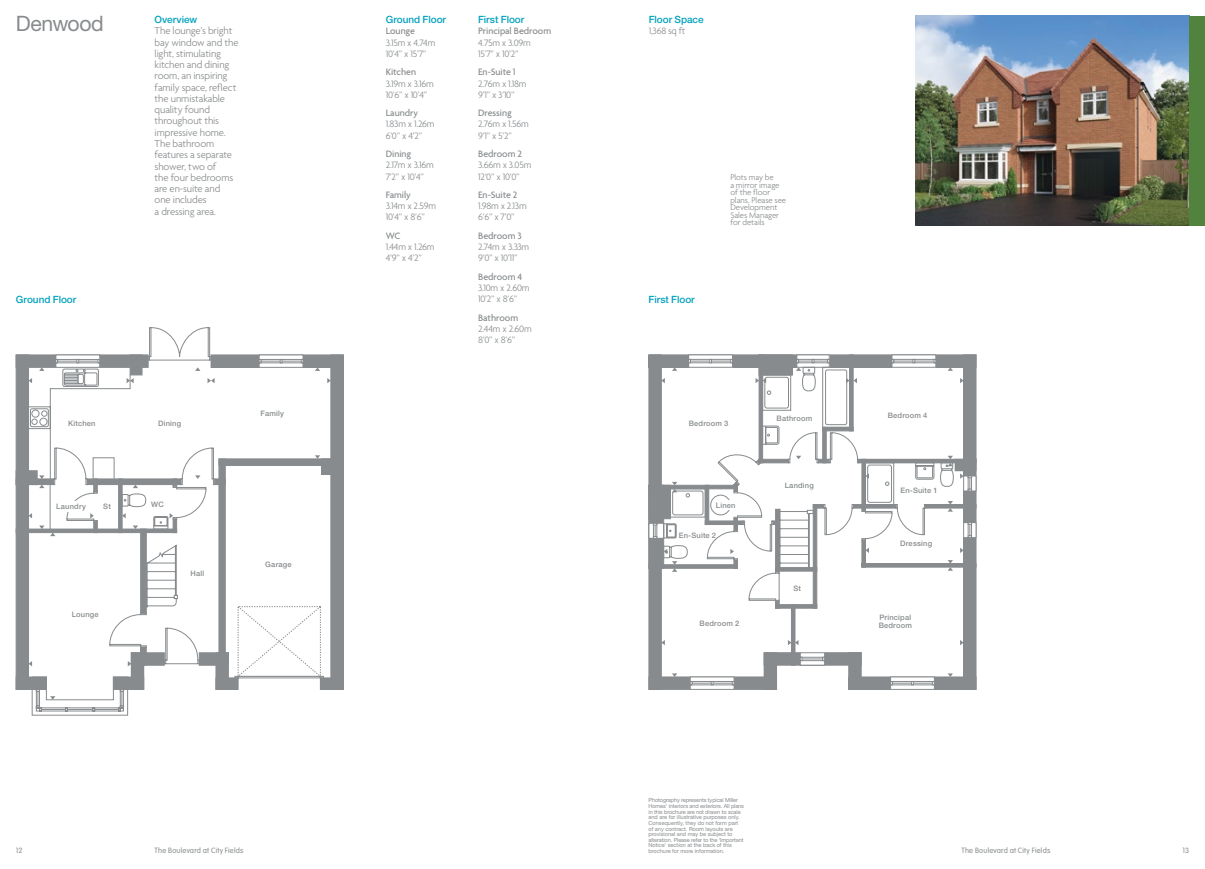
<style>
.page{position:relative;width:1205px;height:869px;background:#fff}
.page>*{position:absolute;margin:0;border:0;box-sizing:border-box;transform-origin:0 0}
.t1{font:21.25px "Helvetica Neue LT Std";letter-spacing:-.02em;color:#878b8d}
.t2{font:300 10.62px/11.2px "Agenda";letter-spacing:-.01em;color:#878b8d}
.t3{font:300 10px/11.2px "Agenda";letter-spacing:-.025em;color:#878b8d}
.t4{font:500 10px "Agenda";letter-spacing:-.005em;color:#878b8d}
.t5{font:500 10px "Helvetica Neue LT Std";letter-spacing:-.005em;color:#00a1be}
.t6{font:300 8.75px/7.5px "Agenda";letter-spacing:-.005em;color:#878b8d}
.t7{font:500 7.5px/8px "Helvetica Neue";letter-spacing:.025em;color:#878b8d}
.t8{font:300 7.5px "VAG Rounded Std";letter-spacing:.025em;color:#878b8d}
.t9{font:5.62px/5.6px "Helvetica Neue LT Std";letter-spacing:-.005em;color:#878b8d}
</style>
<div class="page">
<img style="left:915px;top:16px;width:274px;height:209px">
<div style="left:1189px;top:16px;width:16px;height:209px;background:#51833f"></div>
<div style="left:16px;top:354px;width:13px;height:335px;background:#878b8d"></div>
<div style="left:331px;top:355px;width:12px;height:334px;background:#878b8d"></div>
<div style="left:211px;top:355px;width:132px;height:12px;background:#878b8d"></div>
<div style="left:211px;top:354px;width:132px;height:13px;border:1px solid #878b8d"></div>
<div style="left:16px;top:354px;width:132px;height:13px;background:#878b8d;border:1px solid #878b8d"></div>
<div style="left:216px;top:677px;width:22px;height:12px;background:#878b8d"></div>
<div style="left:320px;top:677px;width:23px;height:12px;background:#878b8d"></div>
<div style="left:113px;top:676px;width:31px;height:13px;background:#878b8d"></div>
<div style="left:322px;top:458px;width:21px;height:16px;background:#878b8d"></div>
<svg style="left:28px;top:327px;width:296px;height:351px"></svg>
<svg style="left:327px;top:378px;width:4px;height:5px"></svg>
<svg style="left:315px;top:367px;width:5px;height:4px"></svg>
<svg style="left:315px;top:455px;width:5px;height:3px"></svg>
<svg style="left:207px;top:378px;width:8px;height:5px"></svg>
<svg style="left:195px;top:367px;width:5px;height:4px"></svg>
<svg style="left:195px;top:475px;width:5px;height:3px"></svg>
<svg style="left:170px;top:513px;width:3px;height:5px"></svg>
<svg style="left:29px;top:354px;width:109px;height:361px"></svg>
<div style="left:61px;top:501px;width:21px;height:10px;background:#fff"></div>
<div style="left:649px;top:354px;width:12px;height:335px;background:#878b8d"></div>
<div style="left:963px;top:355px;width:13px;height:334px;background:#878b8d"></div>
<div style="left:649px;top:355px;width:327px;height:12px;background:#878b8d"></div>
<div style="left:649px;top:354px;width:327px;height:13px;border:1px solid #878b8d"></div>
<div style="left:849px;top:676px;width:127px;height:13px;background:#878b8d"></div>
<hr style="left:849px;top:354px;width:4px;height:77px;background:#878b8d">
<div style="left:862px;top:563px;width:114px;height:4px;border:1px solid #878b8d"></div>
<div style="left:925px;top:504px;width:51px;height:4px;border:1px solid #878b8d"></div>
<div style="left:955px;top:459px;width:21px;height:11px;background:#878b8d"></div>
<div style="left:759px;top:354px;width:34px;height:21px;background:#878b8d;border:1px solid #878b8d"></div>
<svg style="left:891px;top:354px;width:45px;height:13px"></svg>
<svg style="left:688px;top:354px;width:45px;height:13px"></svg>
<svg style="left:648px;top:522px;width:13px;height:16px"></svg>
<svg style="left:963px;top:523px;width:13px;height:14px"></svg>
<svg style="left:661px;top:367px;width:295px;height:323px"></svg>
<svg style="left:960px;top:378px;width:3px;height:5px"></svg>
<svg style="left:947px;top:367px;width:6px;height:3px"></svg>
<svg style="left:846px;top:378px;width:11px;height:5px"></svg>
<svg style="left:796px;top:354px;width:33px;height:16px"></svg>
<svg style="left:796px;top:455px;width:5px;height:4px"></svg>
<svg style="left:755px;top:378px;width:11px;height:5px"></svg>
<svg style="left:661px;top:378px;width:4px;height:5px"></svg>
<svg style="left:672px;top:367px;width:5px;height:3px"></svg>
<svg style="left:730px;top:548px;width:8px;height:20px"></svg>
<svg style="left:664px;top:548px;width:3px;height:6px"></svg>
<svg style="left:672px;top:481px;width:5px;height:11px"></svg>
<svg style="left:865px;top:473px;width:4px;height:5px"></svg>
<svg style="left:960px;top:473px;width:16px;height:18px"></svg>
<svg style="left:947px;top:455px;width:6px;height:11px"></svg>
<svg style="left:865px;top:547px;width:4px;height:5px"></svg>
<svg style="left:947px;top:500px;width:6px;height:11px"></svg>
<svg style="left:960px;top:640px;width:3px;height:5px"></svg>
<svg style="left:947px;top:673px;width:6px;height:3px"></svg>
<svg style="left:947px;top:560px;width:6px;height:10px"></svg>
<svg style="left:788px;top:639px;width:10px;height:6px"></svg>
<svg style="left:661px;top:639px;width:4px;height:6px"></svg>
<svg style="left:672px;top:673px;width:5px;height:3px"></svg>
<svg style="left:672px;top:561px;width:5px;height:10px"></svg>
<div style="left:723px;top:500px;width:13px;height:9px;background:#fff"></div>
<h3 class="t5" style="left:386px;top:14px;width:62px">Ground Floor</h3>
<h3 class="t4" style="left:386px;top:26px;width:31px">Lounge</h3>
<h3 class="t3" style="left:386px;top:37px;width:51px">3.15m x 4.74m<br>10’4” x 15’7”</h3>
<h3 class="t4" style="left:386px;top:67px;width:32px">Kitchen</h3>
<h3 class="t3" style="left:386px;top:78px;width:50px">3.19m x 3.16m<br>10’6” x 10’4”</h3>
<h3 class="t4" style="left:386px;top:107px;width:34px">Laundry</h3>
<h3 class="t3" style="left:386px;top:119px;width:50px">1.83m x 1.26m<br>6’0” x 4’2”</h3>
<h3 class="t4" style="left:386px;top:148px;width:27px">Dining</h3>
<h3 class="t3" style="left:386px;top:160px;width:49px">2.17m x 3.16m<br>7’2” x 10’4”</h3>
<h3 class="t4" style="left:386px;top:189px;width:27px">Family</h3>
<h3 class="t3" style="left:386px;top:201px;width:52px">3.14m x 2.59m<br>10’4” x 8’6”</h3>
<h3 class="t4" style="left:386px;top:230px;width:16px">WC</h3>
<h3 class="t3" style="left:386px;top:242px;width:50px">1.44m x 1.26m<br>4’9” x 4’2”</h3>
<h1 class="t1" style="left:16px;top:11px;width:89px">Denwood</h1>
<h3 class="t5" style="left:649px;top:14px;width:56px">Floor Space</h3>
<h3 class="t5" style="left:155px;top:14px;width:44px">Overview</h3>
<p class="t2" style="left:155px;top:26px;width:85px">The lounge’s bright bay window and the light, stimulating kitchen and dining room, an inspiring family space, reflect the unmistakable quality found throughout this impressive home.<br>The bathroom features a separate shower, two of<br>the four bedrooms are en-suite and one includes<br>a dressing area.</p>
<h3 class="t5" style="left:478px;top:14px;width:48px">First Floor</h3>
<h3 class="t4" style="left:478px;top:26px;width:75px">Principal Bedroom</h3>
<h3 class="t3" style="left:478px;top:37px;width:54px">4.75m x 3.09m<br>15’7” x 10’2”</h3>
<h3 class="t4" style="left:478px;top:67px;width:39px">En-Suite 1</h3>
<h3 class="t3" style="left:478px;top:78px;width:50px">2.76m x 1.18m<br>9’1” x 3’10”</h3>
<h3 class="t4" style="left:478px;top:107px;width:35px">Dressing</h3>
<h3 class="t3" style="left:478px;top:119px;width:52px">2.76m x 1.56m<br>9’1” x 5’2”</h3>
<h3 class="t4" style="left:478px;top:148px;width:45px">Bedroom 2</h3>
<h3 class="t3" style="left:478px;top:160px;width:55px">3.66m x 3.05m<br>12’0” x 10’0”</h3>
<h3 class="t4" style="left:478px;top:189px;width:41px">En-Suite 2</h3>
<h3 class="t3" style="left:478px;top:201px;width:50px">1.98m x 2.13m<br>6’6” x 7’0”</h3>
<h3 class="t4" style="left:478px;top:230px;width:45px">Bedroom 3</h3>
<h3 class="t3" style="left:478px;top:242px;width:53px">2.74m x 3.33m<br>9’0” x 10’11”</h3>
<h3 class="t4" style="left:478px;top:271px;width:46px">Bedroom 4</h3>
<h3 class="t3" style="left:478px;top:282px;width:53px">3.10m x 2.60m<br>10’2” x 8’6”</h3>
<h3 class="t4" style="left:478px;top:312px;width:42px">Bathroom</h3>
<h3 class="t3" style="left:478px;top:323px;width:55px">2.44m x 2.60m<br>8’0” x 8’6”</h3>
<h3 class="t3" style="left:649px;top:26px;width:38px">1,368 sq ft</h3>
<h3 class="t7" style="left:152px;top:56px;width:31px">Landing</h3>
<h3 class="t7" style="left:161px;top:160px;width:9px">St</h3>
<h3 class="t5" style="left:16px;top:293px;width:62px">Ground Floor</h3>
<h3 class="t5" style="left:648px;top:293px;width:48px">First Floor</h3>
<h3 class="t6" style="left:730px;top:174px;width:57px">Plots may be<br>a mirror image of the floor plans. Please see<br>Development<br>Sales Manager for details</h3>
<h3 class="t7" style="left:68px;top:418px;width:29px">Kitchen</h3>
<h3 class="t7" style="left:158px;top:418px;width:25px">Dining</h3>
<h3 class="t7" style="left:261px;top:408px;width:25px">Family</h3>
<h3 class="t7" style="left:689px;top:419px;width:41px">Bedroom 3</h3>
<h3 class="t7" style="left:776px;top:414px;width:37px">Bathroom</h3>
<h3 class="t7" style="left:785px;top:480px;width:31px">Landing</h3>
<h3 class="t7" style="left:56px;top:501px;width:31px">Laundry</h3>
<h3 class="t7" style="left:103px;top:501px;width:9px">St</h3>
<h3 class="t7" style="left:151px;top:499px;width:14px">WC</h3>
<h3 class="t7" style="left:716px;top:500px;width:21px">Linen</h3>
<h3 class="t7" style="left:679px;top:530px;width:39px">En-Suite 2</h3>
<h3 class="t7" style="left:265px;top:559px;width:28px">Garage</h3>
<h3 class="t7" style="left:190px;top:568px;width:15px">Hall</h3>
<h3 class="t7" style="left:793px;top:583px;width:9px">St</h3>
<h3 class="t7" style="left:72px;top:609px;width:28px">Lounge</h3>
<h3 class="t7" style="left:699px;top:618px;width:41px">Bedroom 2</h3>
<h3 class="t7" style="left:888px;top:410px;width:41px">Bedroom 4</h3>
<h3 class="t7" style="left:900px;top:485px;width:39px">En-Suite 1</h3>
<h3 class="t7" style="left:900px;top:538px;width:33px">Dressing</h3>
<h3 class="t7" style="left:878px;top:612px;width:35px">Principal<br>Bedroom</h3>
<h3 class="t8" style="left:16px;top:845px;width:8px">12</h3>
<h3 class="t8" style="left:155px;top:845px;width:90px">The Boulevard at City Fields</h3>
<p class="t9" style="left:648px;top:797px;width:97px">Photography represents typical Miller Homes’ interiors and exteriors. All plans in this brochure are not drawn to scale and are for illustrative purposes only.<br>Consequently, they do not form part of any contract. Room layouts are provisional and may be subject to alteration. Please refer to the ‘Important Notice’ section at the back of this brochure for more information.</p>
<h3 class="t7" style="left:701px;top:842px;width:29px">Kitchen</h3>
<h3 class="t8" style="left:961px;top:845px;width:90px">The Boulevard at City Fields</h3>
<h3 class="t8" style="left:1182px;top:845px;width:8px">13</h3>
</div>
